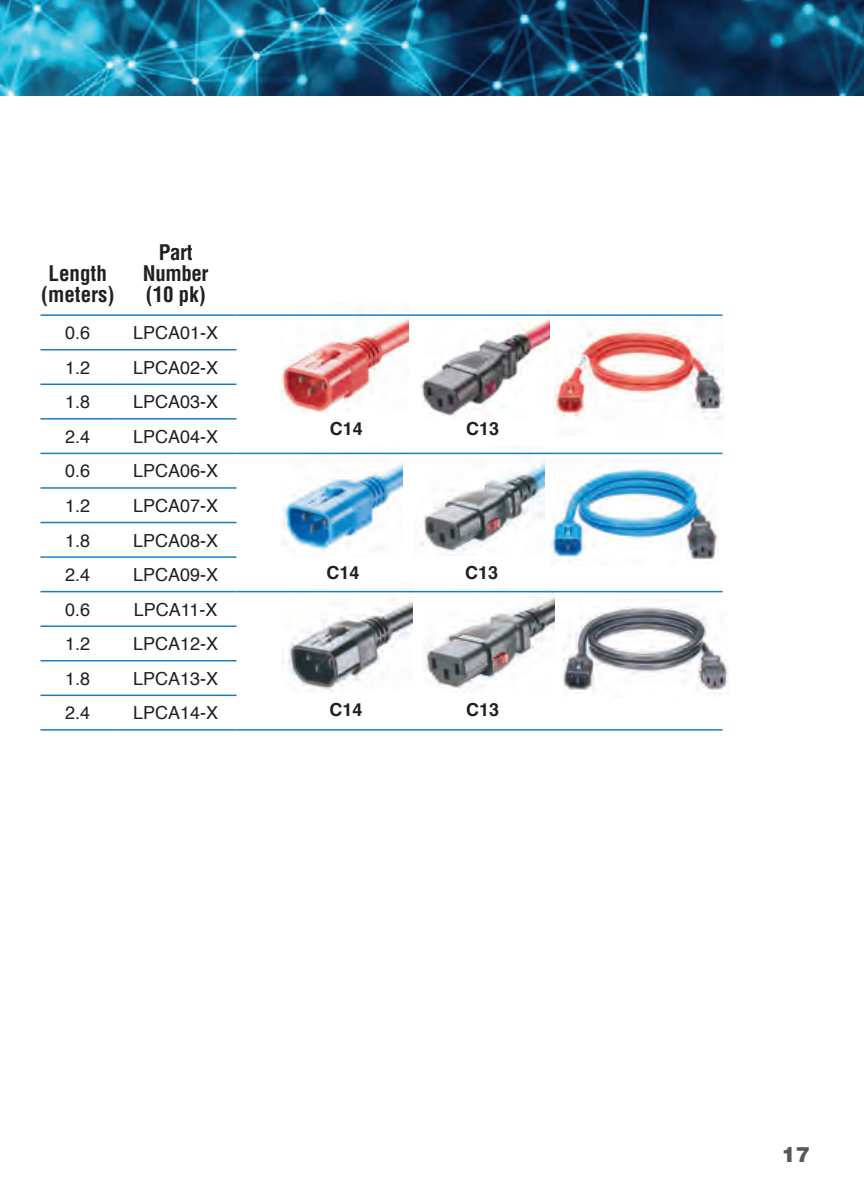
<style>
.page{position:relative;width:864px;height:1188px;background:#fff}
.page>*{position:absolute;margin:0;border:0;box-sizing:border-box;transform-origin:0 0}
.t1{font:700 condensed 21px/21px "Helvetica";letter-spacing:-.02em;color:#231f20;text-align:center}
.t2{font:700 condensed 21px/21px "Helvetica";color:#231f20;text-align:center}
.t3{font:900 21px "Helvetica";color:#57585a}
.t4{font:18px "Helvetica";color:#231f20}
.t5{font:700 18px "Helvetica";color:#231f20}
</style>
<div class="page">
<img style="left:420px;top:310px;width:130px;height:106px">
<img style="left:0;top:0;width:864px;height:95px">
<img style="left:281px;top:316px;width:127px;height:97px">
<img style="left:554px;top:329px;width:169px;height:91px">
<img style="left:415px;top:452px;width:129px;height:104px">
<img style="left:281px;top:452px;width:122px;height:99px">
<img style="left:550px;top:466px;width:168px;height:97px">
<img style="left:423px;top:590px;width:132px;height:100px">
<img style="left:281px;top:590px;width:132px;height:102px">
<img style="left:563px;top:606px;width:166px;height:91px">
<hr style="left:40px;top:384px;width:75px;height:1px;background:#147cc1">
<hr style="left:115px;top:384px;width:122px;height:1px;background:#147cc1">
<hr style="left:40px;top:418px;width:75px;height:2px;background:#147cc1">
<hr style="left:115px;top:418px;width:122px;height:2px;background:#147cc1">
<hr style="left:40px;top:453px;width:75px;height:1px;background:#147cc1">
<hr style="left:115px;top:453px;width:122px;height:1px;background:#147cc1">
<hr style="left:237px;top:453px;width:486px;height:1px;background:#147cc1">
<hr style="left:40px;top:487px;width:75px;height:2px;background:#147cc1">
<hr style="left:115px;top:487px;width:122px;height:2px;background:#147cc1">
<hr style="left:40px;top:522px;width:75px;height:1px;background:#147cc1">
<hr style="left:115px;top:522px;width:122px;height:1px;background:#147cc1">
<hr style="left:40px;top:556px;width:75px;height:2px;background:#147cc1">
<hr style="left:115px;top:556px;width:122px;height:2px;background:#147cc1">
<hr style="left:40px;top:591px;width:75px;height:1px;background:#147cc1">
<hr style="left:115px;top:591px;width:122px;height:1px;background:#147cc1">
<hr style="left:237px;top:591px;width:486px;height:1px;background:#147cc1">
<hr style="left:40px;top:625px;width:75px;height:2px;background:#147cc1">
<hr style="left:115px;top:625px;width:122px;height:2px;background:#147cc1">
<hr style="left:40px;top:660px;width:75px;height:2px;background:#147cc1">
<hr style="left:115px;top:660px;width:122px;height:2px;background:#147cc1">
<hr style="left:40px;top:695px;width:75px;height:1px;background:#147cc1">
<hr style="left:115px;top:695px;width:122px;height:1px;background:#147cc1">
<hr style="left:40px;top:729px;width:75px;height:2px;background:#147cc1">
<hr style="left:115px;top:729px;width:122px;height:2px;background:#147cc1">
<hr style="left:237px;top:729px;width:486px;height:2px;background:#147cc1">
<hr style="left:40px;top:314px;width:75px;height:2px;background:#147cc1">
<hr style="left:115px;top:314px;width:122px;height:2px;background:#147cc1">
<hr style="left:237px;top:314px;width:486px;height:2px;background:#147cc1">
<hr style="left:40px;top:349px;width:75px;height:1px;background:#147cc1">
<hr style="left:115px;top:349px;width:122px;height:1px;background:#147cc1">
<p class="t2" style="left:41px;top:262px;width:75px">Length (meters)</p>
<p class="t1" style="left:143px;top:241px;width:67px">Part<br>Number (10 pk)</p>
<p class="t4" style="left:65px;top:319px;width:27px">0.6</p>
<p class="t4" style="left:133px;top:319px;width:87px">LPCA01-X</p>
<p class="t4" style="left:65px;top:354px;width:27px">1.2</p>
<p class="t4" style="left:133px;top:354px;width:87px">LPCA02-X</p>
<p class="t4" style="left:65px;top:388px;width:27px">1.8</p>
<p class="t4" style="left:133px;top:388px;width:87px">LPCA03-X</p>
<p class="t4" style="left:65px;top:423px;width:27px">2.4</p>
<p class="t4" style="left:133px;top:423px;width:87px">LPCA04-X</p>
<p class="t4" style="left:65px;top:457px;width:27px">0.6</p>
<p class="t4" style="left:133px;top:457px;width:87px">LPCA06-X</p>
<p class="t4" style="left:65px;top:492px;width:27px">1.2</p>
<p class="t4" style="left:133px;top:492px;width:87px">LPCA07-X</p>
<p class="t4" style="left:65px;top:526px;width:27px">1.8</p>
<p class="t4" style="left:133px;top:526px;width:87px">LPCA08-X</p>
<p class="t4" style="left:65px;top:561px;width:27px">2.4</p>
<p class="t4" style="left:133px;top:561px;width:87px">LPCA09-X</p>
<p class="t4" style="left:65px;top:595px;width:27px">0.6</p>
<p class="t4" style="left:134px;top:595px;width:85px">LPCA11-X</p>
<p class="t4" style="left:65px;top:630px;width:27px">1.2</p>
<p class="t4" style="left:133px;top:630px;width:87px">LPCA12-X</p>
<p class="t4" style="left:65px;top:665px;width:27px">1.8</p>
<p class="t4" style="left:133px;top:665px;width:87px">LPCA13-X</p>
<p class="t4" style="left:65px;top:699px;width:27px">2.4</p>
<p class="t4" style="left:133px;top:699px;width:87px">LPCA14-X</p>
<p class="t5" style="left:330px;top:414px;width:35px">C14</p>
<p class="t5" style="left:466px;top:414px;width:35px">C13</p>
<p class="t5" style="left:326px;top:558px;width:35px">C14</p>
<p class="t5" style="left:465px;top:558px;width:35px">C13</p>
<p class="t5" style="left:330px;top:695px;width:35px">C14</p>
<p class="t5" style="left:466px;top:695px;width:35px">C13</p>
<p class="t3" style="left:782px;top:1141px;width:30px">17</p>
</div>
